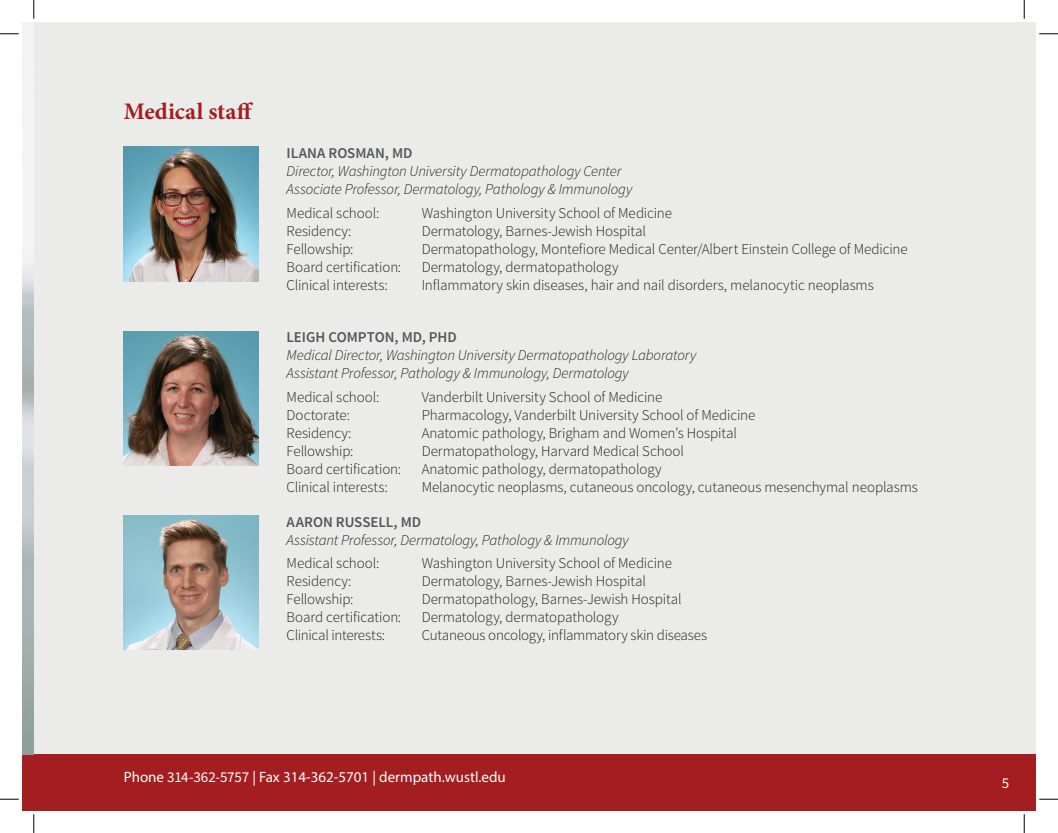
<style>
.page{position:relative;width:1058px;height:833px;background:#fff}
.page>*{position:absolute;margin:0;border:0;box-sizing:border-box;transform-origin:0 0}
.t1{font:700 23.75px "Minion Pro";color:#a41d21}
.t2{font:300 15px "Source Sans Pro";letter-spacing:-.01em;color:#231f20}
.t3{font:italic 300 15px/18px "Source Sans Pro";letter-spacing:-.01em;color:#231f20}
.t4{font:15px "Myriad Pro";color:#fff}
.t5{font:600 15px "Source Sans Pro";letter-spacing:-.005em;color:#55565a}
.t6{font:15px "Source Sans Pro";color:#fff}
.s1{font-family:"Source Sans Pro"}
</style>
<div class="page">
<div style="left:34px;top:22px;width:1001px;height:788px;background:#ebece9"></div>
<div style="left:34px;top:754px;width:1001px;height:56px;background:#a41d21"></div>
<div style="left:22px;top:754px;width:12px;height:56px;background:#a41d21"></div>
<img style="left:124px;top:147px;width:134px;height:134px">
<img style="left:124px;top:331px;width:134px;height:134px">
<img style="left:124px;top:515px;width:134px;height:135px">
<svg style="left:0;top:33px;width:19px;height:2px"></svg>
<svg style="left:1039px;top:33px;width:19px;height:2px"></svg>
<svg style="left:0;top:798px;width:19px;height:2px"></svg>
<svg style="left:1039px;top:798px;width:19px;height:2px"></svg>
<svg style="left:33px;top:0;width:2px;height:19px"></svg>
<svg style="left:33px;top:814px;width:2px;height:18px"></svg>
<svg style="left:1023px;top:0;width:2px;height:19px"></svg>
<svg style="left:1023px;top:814px;width:2px;height:18px"></svg>
<h1 class="t1" style="left:124px;top:94px;width:131px">Medical staff</h1>
<p class="t5" style="left:286px;top:144px;width:127px">ILANA ROSMAN, MD</p>
<p class="t3" style="left:286px;top:162px;width:347px">Director, Washington University Dermatopathology Center<br>Associate Professor, Dermatology, Pathology &amp; Immunology</p>
<p class="t2" style="left:286px;top:203px;width:94px">Medical school:</p>
<p class="t2" style="left:422px;top:203px;width:252px">Washington University School of Medicine</p>
<p class="t2" style="left:286px;top:221px;width:66px">Residency:</p>
<p class="t2" style="left:422px;top:221px;width:226px">Dermatology, Barnes-Jewish Hospital</p>
<p class="t2" style="left:286px;top:239px;width:68px">Fellowship:</p>
<p class="t2" style="left:422px;top:239px;width:487px">Dermatopathology, Montefiore Medical Center/Albert Einstein College of Medicine</p>
<p class="t2" style="left:286px;top:257px;width:116px">Board certification:</p>
<p class="t2" style="left:422px;top:257px;width:198px">Dermatology, dermatopathology</p>
<p class="t2" style="left:286px;top:275px;width:103px">Clinical interests:</p>
<p class="t2" style="left:422px;top:275px;width:453px">Inflammatory skin diseases, hair and nail disorders, melanocytic neoplasms</p>
<p class="t5" style="left:286px;top:328px;width:171px">LEIGH COMPTON, MD, PHD</p>
<p class="t3" style="left:286px;top:346px;width:411px">Medical Director, Washington University Dermatopathology Laboratory<br>Assistant Professor, Pathology &amp; Immunology, Dermatology</p>
<p class="t2" style="left:286px;top:388px;width:94px">Medical school:</p>
<p class="t2" style="left:422px;top:388px;width:242px">Vanderbilt University School of Medicine</p>
<p class="t2" style="left:286px;top:406px;width:65px">Doctorate:</p>
<p class="t2" style="left:422px;top:406px;width:335px">Pharmacology, Vanderbilt University School of Medicine</p>
<p class="t2" style="left:286px;top:424px;width:66px">Residency:</p>
<p class="t2" style="left:422px;top:424px;width:317px">Anatomic pathology, Brigham and Women’s Hospital</p>
<p class="t2" style="left:286px;top:442px;width:68px">Fellowship:</p>
<p class="t2" style="left:422px;top:442px;width:264px">Dermatopathology, Harvard Medical School</p>
<p class="t2" style="left:286px;top:460px;width:116px">Board certification:</p>
<p class="t2" style="left:422px;top:460px;width:242px">Anatomic pathology, dermatopathology</p>
<p class="t2" style="left:286px;top:478px;width:103px">Clinical interests:</p>
<p class="t2" style="left:422px;top:478px;width:497px">Melanocytic neoplasms, cutaneous oncology, cutaneous mesenchymal neoplasms</p>
<p class="t5" style="left:286px;top:512px;width:136px">AARON RUSSELL, MD</p>
<p class="t3" style="left:286px;top:530px;width:344px">Assistant Professor, Dermatology, Pathology &amp; Immunology</p>
<p class="t2" style="left:286px;top:554px;width:94px">Medical school:</p>
<p class="t2" style="left:422px;top:554px;width:252px">Washington University School of Medicine</p>
<p class="t2" style="left:286px;top:572px;width:66px">Residency:</p>
<p class="t2" style="left:422px;top:572px;width:226px">Dermatology, Barnes-Jewish Hospital</p>
<p class="t2" style="left:286px;top:590px;width:68px">Fellowship:</p>
<p class="t2" style="left:422px;top:590px;width:261px">Dermatopathology, Barnes-Jewish Hospital</p>
<p class="t2" style="left:286px;top:608px;width:116px">Board certification:</p>
<p class="t2" style="left:422px;top:608px;width:198px">Dermatology, dermatopathology</p>
<p class="t2" style="left:286px;top:626px;width:100px">Clinical interests:</p>
<p class="t2" style="left:422px;top:626px;width:287px">Cutaneous oncology, inflammatory skin diseases</p>
<p class="t4" style="left:124px;top:768px;width:383px">Phone <span class="s1">314-362-5757</span> | Fax 314-362-5701 | dermpath.wustl.edu</p>
<p class="t6" style="left:1001px;top:773px;width:9px">5</p>
</div>
